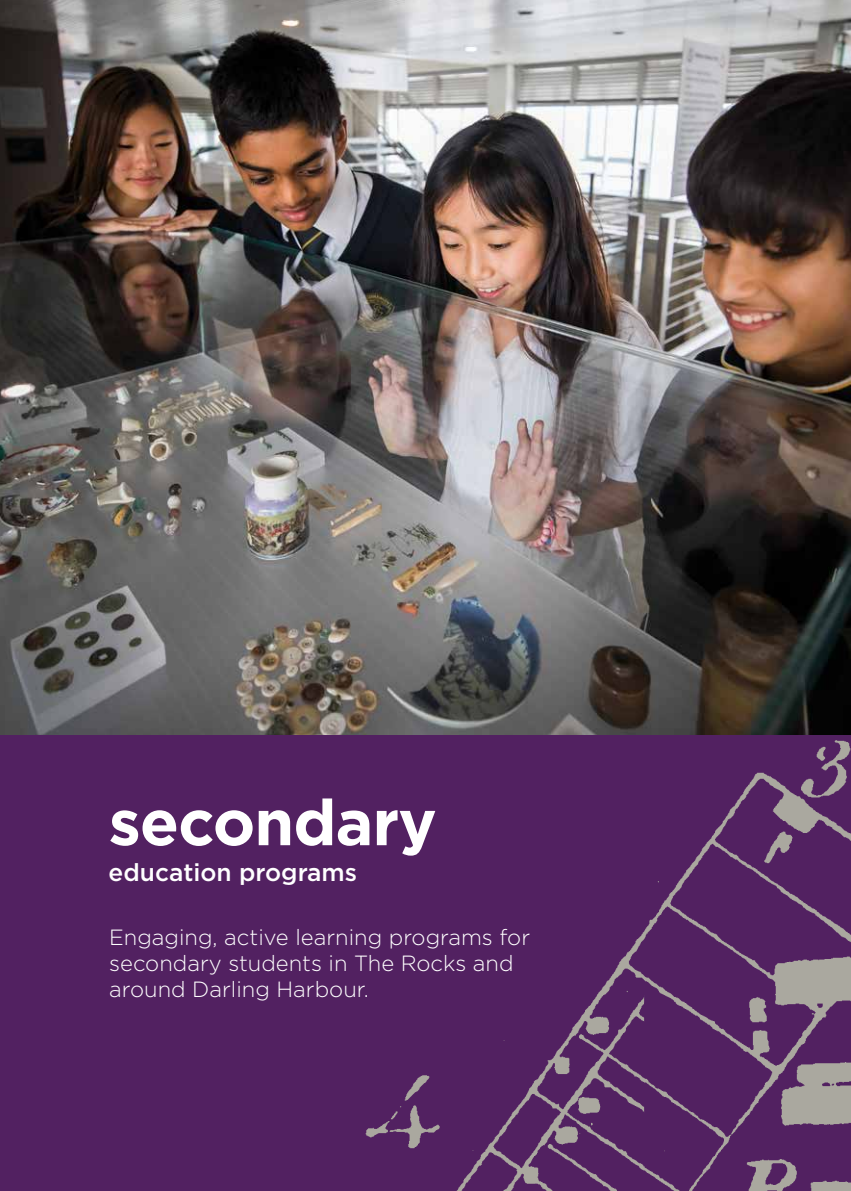
<style>
.page{position:relative;width:851px;height:1191px;background:#fff}
.page>*{position:absolute;margin:0;border:0;box-sizing:border-box;transform-origin:0 0}
.t1{font:700 64px "Gotham";letter-spacing:-.015em;color:#fff}
.t2{font:500 24.4px "Gotham";color:#fff}
.t3{font:300 22px/26px "Gotham";color:#fff}
</style>
<div class="page">
<img style="left:0;top:0;width:850px;height:736px">
<div style="left:0;top:736px;width:850px;height:455px;background:#522161"></div>
<img style="left:644px;top:740px;width:206px;height:451px">
<img style="left:365px;top:931px;width:279px;height:260px">
<h1 class="t1" style="left:109px;top:780px;width:329px">secondary</h1>
<p class="t2" style="left:109px;top:856px;width:250px">education programs</p>
<p class="t3" style="left:109px;top:923px;width:422px">Engaging, active learning programs for secondary students in The Rocks and around Darling Harbour.</p>
</div>
